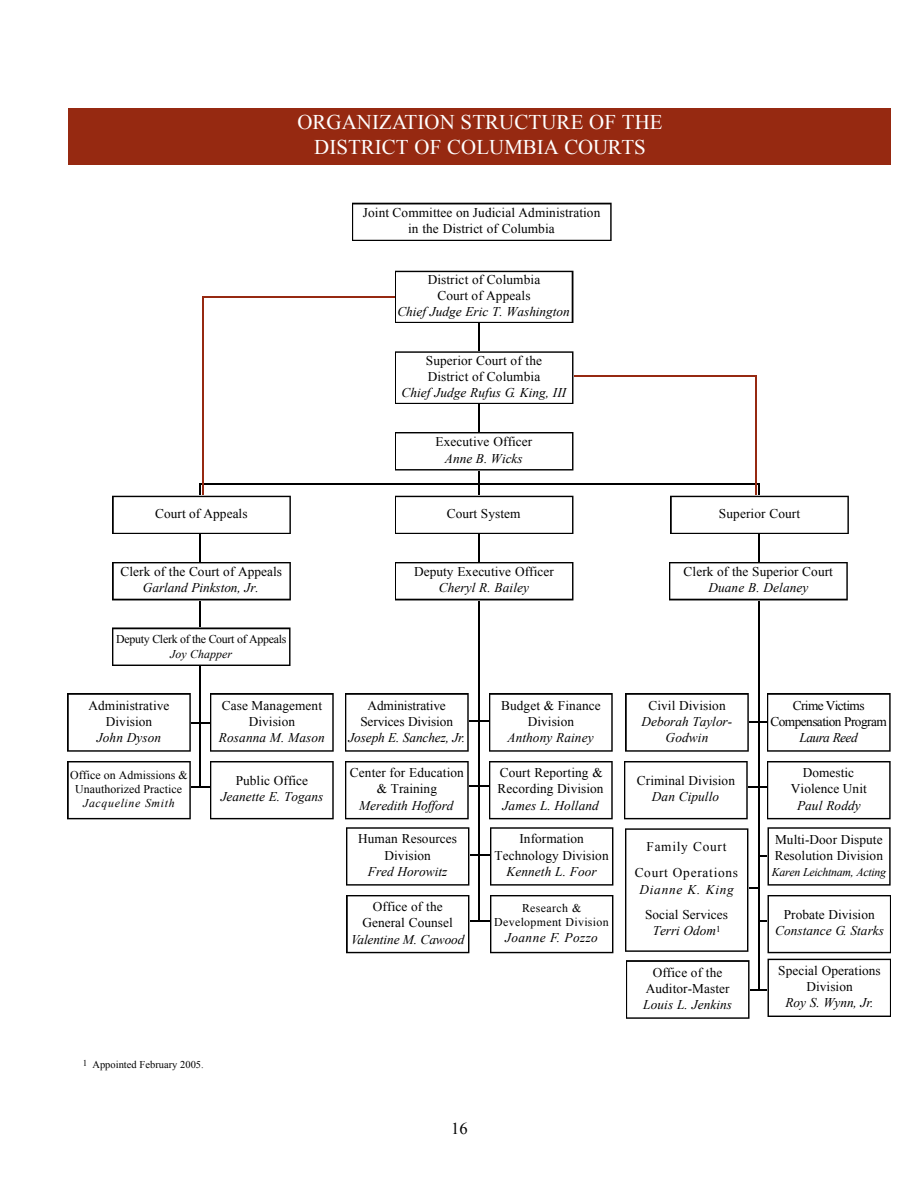
<style>
.page{position:relative;width:918px;height:1188px;background:#fff}
.page>*{position:absolute;margin:0;border:0;box-sizing:border-box;transform-origin:0 0}
.t1{font:20.85px/25.2px "Times New Roman";letter-spacing:.005em;color:#fff;text-align:center}
.t2{font:16.5px "Times New Roman";color:#000}
.t3{font:13.35px/16.2px "Times New Roman";letter-spacing:.005em;color:#000;text-align:center}
.t4{font:italic 13.35px/16.2px "Times New Roman";letter-spacing:.005em;color:#000;text-align:center}
.t5{font:13.35px/16.2px "Times New Roman";letter-spacing:-.04em;color:#000;text-align:center}
.t6{font:13.35px/26px "Times New Roman";letter-spacing:.055em;color:#000;text-align:center}
.t7{font:italic 13.35px "Times New Roman";letter-spacing:.03em;color:#000}
.t8{font:italic 13.35px "Times New Roman";letter-spacing:.06em;color:#000}
.t9{font:italic 13.35px "Times New Roman";letter-spacing:-.04em;color:#000}
.t10{font:11.85px/14.4px "Times New Roman";letter-spacing:.005em;color:#000;text-align:center}
.t11{font:11.85px "Times New Roman";letter-spacing:-.025em;color:#000}
.t12{font:11.85px/14.4px "Times New Roman";letter-spacing:.03em;color:#000;text-align:center}
.t13{font:italic 11.85px "Times New Roman";letter-spacing:-.025em;color:#000}
.t14{font:italic 11.85px "Times New Roman";letter-spacing:.055em;color:#000}
.t15{font:italic 11.85px "Times New Roman";letter-spacing:.005em;color:#000}
.t16{font:10.5px "Times New Roman";letter-spacing:.005em;color:#000}
.s1{font-style:italic}
</style>
<div class="page">
<hr style="left:739px;top:989px;width:39px;height:1px;background:#000">
<hr style="left:759px;top:920px;width:21px;height:2px;background:#000">
<svg style="left:626px;top:960px;width:124px;height:59px"></svg>
<hr style="left:441px;top:786px;width:57px;height:1px;background:#000">
<hr style="left:447px;top:720px;width:58px;height:2px;background:#000">
<hr style="left:714px;top:786px;width:58px;height:2px;background:#000">
<hr style="left:721px;top:721px;width:57px;height:2px;background:#000">
<hr style="left:449px;top:920px;width:58px;height:1px;background:#000">
<hr style="left:456px;top:855px;width:57px;height:1px;background:#000">
<hr style="left:759px;top:855px;width:27px;height:2px;background:#000">
<hr style="left:199px;top:483px;width:2px;height:304px;background:#000">
<hr style="left:758px;top:483px;width:2px;height:507px;background:#000">
<hr style="left:199px;top:483px;width:560px;height:2px;background:#000">
<hr style="left:181px;top:722px;width:57px;height:1px;background:#000">
<hr style="left:183px;top:786px;width:96px;height:1px;background:#000">
<hr style="left:478px;top:296px;width:2px;height:625px;background:#000">
<hr style="left:552px;top:375px;width:204px;height:2px;background:#962911">
<hr style="left:755px;top:376px;width:1px;height:120px;background:#962911">
<hr style="left:202px;top:297px;width:2px;height:211px;background:#962911">
<hr style="left:202px;top:297px;width:216px;height:1px;background:#962911">
<div style="left:68px;top:108px;width:823px;height:57px;background:#962911"></div>
<svg style="left:352px;top:203px;width:260px;height:38px"></svg>
<svg style="left:395px;top:351px;width:178px;height:53px"></svg>
<svg style="left:395px;top:271px;width:178px;height:52px"></svg>
<svg style="left:395px;top:432px;width:178px;height:39px"></svg>
<svg style="left:395px;top:496px;width:178px;height:38px"></svg>
<svg style="left:112px;top:496px;width:179px;height:38px"></svg>
<svg style="left:670px;top:496px;width:179px;height:38px"></svg>
<svg style="left:395px;top:562px;width:178px;height:38px"></svg>
<svg style="left:112px;top:562px;width:179px;height:38px"></svg>
<svg style="left:669px;top:562px;width:179px;height:38px"></svg>
<svg style="left:210px;top:693px;width:124px;height:59px"></svg>
<svg style="left:345px;top:693px;width:124px;height:59px"></svg>
<svg style="left:489px;top:693px;width:124px;height:59px"></svg>
<svg style="left:625px;top:693px;width:124px;height:59px"></svg>
<svg style="left:767px;top:693px;width:124px;height:59px"></svg>
<svg style="left:67px;top:761px;width:124px;height:58px"></svg>
<svg style="left:210px;top:761px;width:124px;height:58px"></svg>
<svg style="left:345px;top:761px;width:124px;height:58px"></svg>
<svg style="left:489px;top:761px;width:124px;height:58px"></svg>
<svg style="left:624px;top:761px;width:124px;height:58px"></svg>
<svg style="left:767px;top:761px;width:124px;height:58px"></svg>
<svg style="left:346px;top:827px;width:123px;height:59px"></svg>
<svg style="left:490px;top:827px;width:123px;height:59px"></svg>
<svg style="left:625px;top:828px;width:133px;height:124px"></svg>
<svg style="left:768px;top:827px;width:123px;height:59px"></svg>
<svg style="left:346px;top:895px;width:123px;height:58px"></svg>
<svg style="left:490px;top:895px;width:123px;height:58px"></svg>
<svg style="left:768px;top:895px;width:123px;height:58px"></svg>
<svg style="left:67px;top:693px;width:124px;height:59px"></svg>
<svg style="left:768px;top:959px;width:123px;height:58px"></svg>
<svg style="left:112px;top:627px;width:179px;height:39px"></svg>
<h1 class="t1" style="left:297px;top:110px;width:367px">ORGANIZATION STRUCTURE OF THE<br>DISTRICT OF COLUMBIA COURTS</h1>
<p class="t3" style="left:363px;top:204px;width:239px">Joint Committee on Judicial Administration in the District of Columbia</p>
<p class="t3" style="left:428px;top:271px;width:114px">District of Columbia<br>Court of Appeals</p>
<p class="t4" style="left:397px;top:304px;width:174px">Chief Judge Eric T. Washington</p>
<p class="t3" style="left:426px;top:352px;width:118px;text-align:left">Superior Court of the<br>District of Columbia</p>
<p class="t4" style="left:401px;top:384px;width:166px">Chief Judge Rufus G. King, III</p>
<p class="t3" style="left:436px;top:434px;width:98px">Executive Officer</p>
<p class="t4" style="left:445px;top:450px;width:79px">Anne B. Wicks</p>
<p class="t3" style="left:155px;top:505px;width:94px">Court of Appeals</p>
<p class="t3" style="left:447px;top:505px;width:75px">Court System</p>
<p class="t3" style="left:719px;top:505px;width:83px">Superior Court</p>
<p class="t3" style="left:121px;top:563px;width:163px">Clerk of the Court of Appeals</p>
<p class="t4" style="left:143px;top:580px;width:117px">Garland Pinkston, Jr.</p>
<p class="t11" style="left:116px;top:632px;width:172px">Deputy Clerk of the Court of Appeals</p>
<p class="t15" style="left:170px;top:647px;width:63px">Joy Chapper</p>
<p class="t3" style="left:89px;top:697px;width:82px">Administrative<br>Division</p>
<p class="t4" style="left:97px;top:729px;width:66px">John Dyson</p>
<p class="t10" style="left:70px;top:767px;width:119px">Office on Admissions &amp;<br>Unauthorized Practice</p>
<p class="t14" style="left:83px;top:797px;width:93px">Jacqueline Smith</p>
<p class="t3" style="left:222px;top:697px;width:102px">Case Management<br>Division</p>
<p class="t4" style="left:219px;top:729px;width:108px">Rosanna M. Mason</p>
<p class="t3" style="left:236px;top:773px;width:74px">Public Office</p>
<p class="t4" style="left:221px;top:789px;width:104px">Jeanette E. Togans</p>
<p class="t3" style="left:414px;top:563px;width:141px">Deputy Executive Officer</p>
<p class="t4" style="left:439px;top:580px;width:92px">Cheryl R. Bailey</p>
<p class="t3" style="left:360px;top:697px;width:94px">Administrative<br>Services Division</p>
<p class="t4" style="left:348px;top:729px;width:118px">Joseph E. Sanchez, Jr.</p>
<p class="t3" style="left:350px;top:765px;width:116px">Center for Education &amp; Training</p>
<p class="t4" style="left:359px;top:797px;width:96px">Meredith Hofford</p>
<p class="t3" style="left:358px;top:831px;width:100px">Human Resources<br>Division</p>
<p class="t4" style="left:368px;top:863px;width:81px">Fred Horowitz</p>
<p class="t3" style="left:363px;top:899px;width:92px">Office of the<br>General Counsel</p>
<p class="t4" style="left:351px;top:931px;width:115px">Valentine M. Cawood</p>
<p class="t3" style="left:501px;top:697px;width:101px">Budget &amp; Finance<br>Division</p>
<p class="t4" style="left:508px;top:729px;width:87px">Anthony Rainey</p>
<p class="t3" style="left:498px;top:765px;width:108px;text-align:left">Court Reporting &amp;<br>Recording Division</p>
<p class="t4" style="left:503px;top:797px;width:98px">James L. Holland</p>
<p class="t3" style="left:495px;top:831px;width:116px">Information<br>Technology Division</p>
<p class="t4" style="left:507px;top:863px;width:92px">Kenneth L. Foor</p>
<p class="t12" style="left:494px;top:901px;width:116px">Research &amp;<br>Development Division</p>
<p class="t7" style="left:505px;top:930px;width:94px">Joanne F. Pozzo</p>
<p class="t16" style="left:83px;top:1059px;width:123px"><sup>1</sup> Appointed February 2005.</p>
<p class="t2" style="left:451px;top:1119px;width:18px">16</p>
<p class="t3" style="left:684px;top:563px;width:151px">Clerk of the Superior Court</p>
<p class="t4" style="left:708px;top:580px;width:101px">Duane B. Delaney</p>
<p class="t3" style="left:648px;top:697px;width:79px">Civil Division</p>
<p class="t4" style="left:642px;top:713px;width:92px">Deborah Taylor-<br>Godwin</p>
<p class="t3" style="left:637px;top:773px;width:100px">Criminal Division</p>
<p class="t4" style="left:652px;top:789px;width:69px">Dan Cipullo</p>
<p class="t6" style="left:635px;top:834px;width:105px">Family Court<br>Court Operations</p>
<p class="t8" style="left:639px;top:882px;width:96px">Dianne K. King</p>
<p class="t3" style="left:645px;top:906px;width:84px">Social Services<br><span class="s1">Terri Odom</span><sup>1</sup></p>
<p class="t3" style="left:646px;top:964px;width:85px">Office of the<br>Auditor-Master</p>
<p class="t4" style="left:643px;top:996px;width:90px">Louis L. Jenkins</p>
<p class="t5" style="left:770px;top:697px;width:118px">Crime Victims<br>Compensation Program</p>
<p class="t9" style="left:800px;top:730px;width:60px">Laura Reed</p>
<p class="t3" style="left:791px;top:765px;width:77px">Domestic<br>Violence Unit</p>
<p class="t4" style="left:797px;top:797px;width:65px">Paul Roddy</p>
<p class="t3" style="left:775px;top:832px;width:110px;text-align:left">Multi-Door Dispute<br>Resolution Division</p>
<p class="t13" style="left:772px;top:865px;width:116px">Karen Leichtnam, Acting</p>
<p class="t3" style="left:784px;top:906px;width:93px">Probate Division</p>
<p class="t4" style="left:775px;top:923px;width:111px">Constance G. Starks</p>
<p class="t3" style="left:778px;top:962px;width:104px">Special Operations<br>Division</p>
<p class="t4" style="left:786px;top:995px;width:89px">Roy S. Wynn, Jr.</p>
</div>
